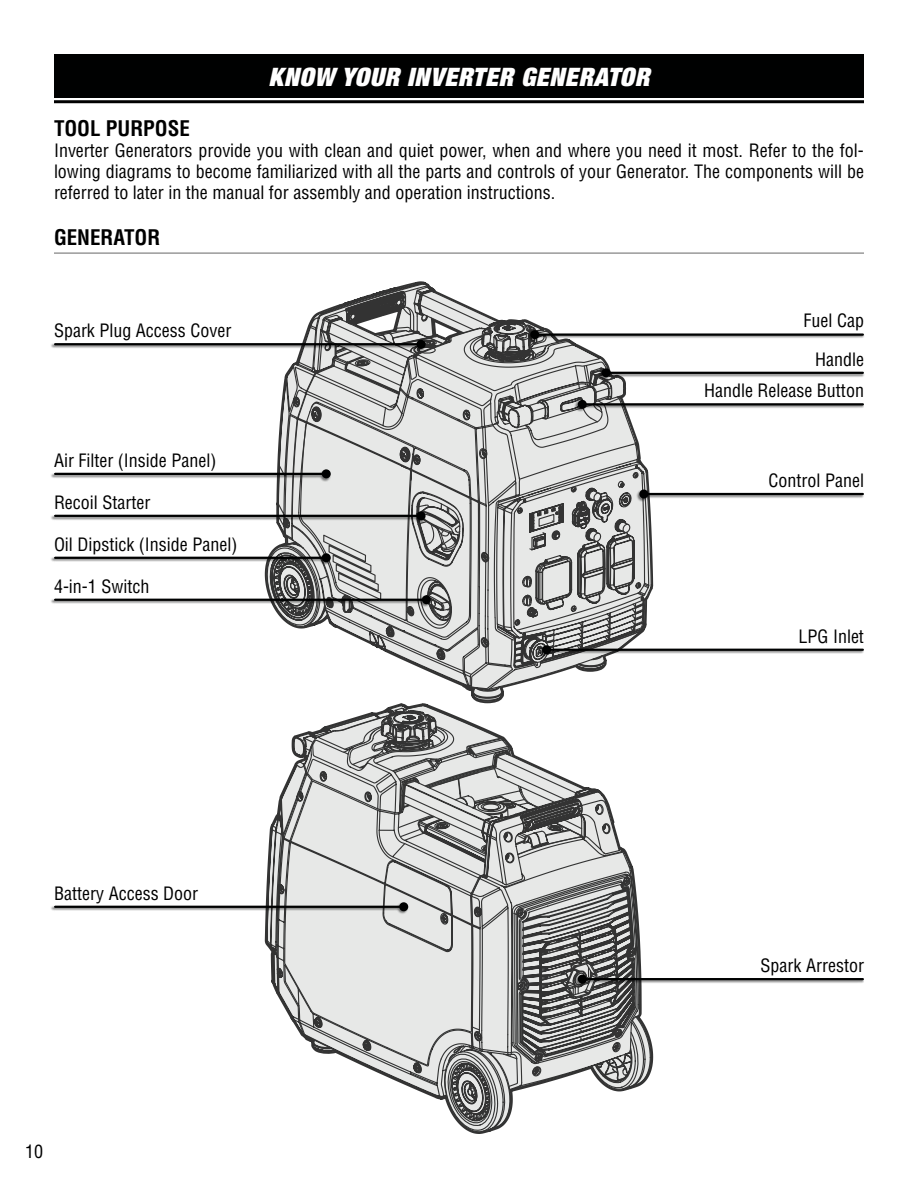
<style>
.page{position:relative;width:918px;height:1188px;background:#fff}
.page>*{position:absolute;margin:0;border:0;box-sizing:border-box;transform-origin:0 0}
.t1{font:italic 900 expanded 25.5px "Helvetica Neue";letter-spacing:.025em;color:#fff}
.t2{font:700 condensed 21px "Helvetica LT Std";color:#000}
.t3{font:condensed 18px/21px "Helvetica LT Std";color:#000;text-align:justify}
</style>
<div class="page">
<svg style="left:646px;top:467px;width:8px;height:160px"></svg>
<svg style="left:418px;top:412px;width:224px;height:290px"></svg>
<svg style="left:278px;top:356px;width:349px;height:282px;background:#b2b2b2"></svg>
<svg style="left:317px;top:282px;width:167px;height:31px"></svg>
<svg style="left:298px;top:313px;width:313px;height:354px;background:#bfc0bf"></svg>
<svg style="left:264px;top:787px;width:377px;height:299px"></svg>
<svg style="left:632px;top:787px;width:7px;height:257px"></svg>
<svg style="left:284px;top:702px;width:348px;height:432px"></svg>
<svg style="left:289px;top:704px;width:339px;height:377px"></svg>
<svg style="left:306px;top:713px;width:315px;height:345px"></svg>
<svg style="left:342px;top:738px;width:274px;height:327px;background:#babbba"></svg>
<div style="left:54px;top:54px;width:810px;height:44px;background:#000101"></div>
<hr style="left:54px;top:100px;width:810px;height:3px;background:#000">
<hr style="left:54px;top:252px;width:810px;height:2px;background:#999">
<div style="left:636px;top:489px;width:228px;height:13px;background:#000;opacity:.5"></div>
<hr style="left:644px;top:493px;width:219px;height:2px;background:#000101">
<div style="left:639px;top:490px;width:9px;height:9px;background:#000101;border-radius:50%"></div>
<div style="left:527px;top:330px;width:337px;height:13px;background:#000;opacity:.5"></div>
<hr style="left:535px;top:334px;width:328px;height:2px;background:#000101">
<div style="left:530px;top:330px;width:9px;height:9px;background:#000101;border-radius:50%"></div>
<div style="left:50px;top:339px;width:376px;height:13px;background:#000;opacity:.5"></div>
<hr style="left:55px;top:343px;width:366px;height:2px;background:#000101">
<div style="left:417px;top:340px;width:9px;height:9px;background:#000101;border-radius:50%"></div>
<div style="left:50px;top:469px;width:281px;height:13px;background:#000;opacity:.5"></div>
<hr style="left:55px;top:473px;width:271px;height:2px;background:#000101">
<div style="left:322px;top:469px;width:9px;height:9px;background:#000101;border-radius:50%"></div>
<div style="left:574px;top:974px;width:290px;height:13px;background:#000;opacity:.5"></div>
<hr style="left:582px;top:978px;width:281px;height:2px;background:#000101">
<div style="left:578px;top:975px;width:9px;height:9px;background:#000101;border-radius:50%"></div>
<div style="left:50px;top:595px;width:381px;height:13px;background:#000;opacity:.5"></div>
<hr style="left:55px;top:599px;width:371px;height:2px;background:#000101">
<div style="left:422px;top:595px;width:9px;height:9px;background:#000101;border-radius:50%"></div>
<div style="left:50px;top:511px;width:376px;height:13px;background:#000;opacity:.5"></div>
<hr style="left:55px;top:515px;width:366px;height:2px;background:#000101">
<div style="left:417px;top:511px;width:9px;height:9px;background:#000101;border-radius:50%"></div>
<div style="left:50px;top:553px;width:281px;height:13px;background:#000;opacity:.5"></div>
<hr style="left:55px;top:557px;width:271px;height:2px;background:#000101">
<div style="left:322px;top:553px;width:9px;height:9px;background:#000101;border-radius:50%"></div>
<div style="left:50px;top:902px;width:359px;height:13px;background:#000;opacity:.5"></div>
<hr style="left:55px;top:906px;width:349px;height:2px;background:#000101">
<div style="left:399px;top:902px;width:9px;height:9px;background:#000101;border-radius:50%"></div>
<div style="left:598px;top:368px;width:266px;height:13px;background:#000;opacity:.5"></div>
<hr style="left:606px;top:372px;width:257px;height:2px;background:#000101">
<div style="left:602px;top:368px;width:9px;height:9px;background:#000101;border-radius:50%"></div>
<div style="left:574px;top:399px;width:290px;height:13px;background:#000;opacity:.5"></div>
<hr style="left:582px;top:403px;width:281px;height:2px;background:#000101">
<div style="left:578px;top:400px;width:9px;height:9px;background:#000101;border-radius:50%"></div>
<div style="left:539px;top:645px;width:325px;height:13px;background:#000;opacity:.5"></div>
<hr style="left:547px;top:649px;width:316px;height:2px;background:#000101">
<div style="left:542px;top:645px;width:9px;height:9px;background:#000101;border-radius:50%"></div>
<h1 class="t1" style="left:269px;top:61px;width:382px">KNOW YOUR INVERTER GENERATOR</h1>
<p class="t2" style="left:54px;top:115px;width:137px">TOOL PURPOSE</p>
<p class="t3" style="left:54px;top:140px;width:812px">Inverter Generators provide you with clean and quiet power, when and where you need it most. Refer to the fol&shy;lowing diagrams to become familiarized with all the parts and controls of your Generator. The components will be referred to later in the manual for assembly and operation instructions.</p>
<p class="t2" style="left:54px;top:224px;width:108px">GENERATOR</p>
<p class="t3" style="left:54px;top:320px;width:179px">Spark Plug Access Cover</p>
<p class="t3" style="left:54px;top:450px;width:164px">Air Filter (Inside Panel)</p>
<p class="t3" style="left:54px;top:491px;width:98px">Recoil Starter</p>
<p class="t3" style="left:54px;top:533px;width:185px">Oil Dipstick (Inside Panel)</p>
<p class="t3" style="left:54px;top:575px;width:97px">4-in-1 Switch</p>
<p class="t3" style="left:804px;top:310px;width:62px">Fuel Cap</p>
<p class="t3" style="left:704px;top:343px;width:161px;line-height:31.5px;text-align:right">Handle<br>Handle Release Button</p>
<p class="t3" style="left:769px;top:470px;width:97px">Control Panel</p>
<p class="t3" style="left:798px;top:625px;width:67px">LPG Inlet</p>
<p class="t3" style="left:54px;top:882px;width:146px">Battery Access Door</p>
<p class="t3" style="left:25px;top:1141px;width:19px">10</p>
<p class="t3" style="left:761px;top:955px;width:105px">Spark Arrestor</p>
</div>
